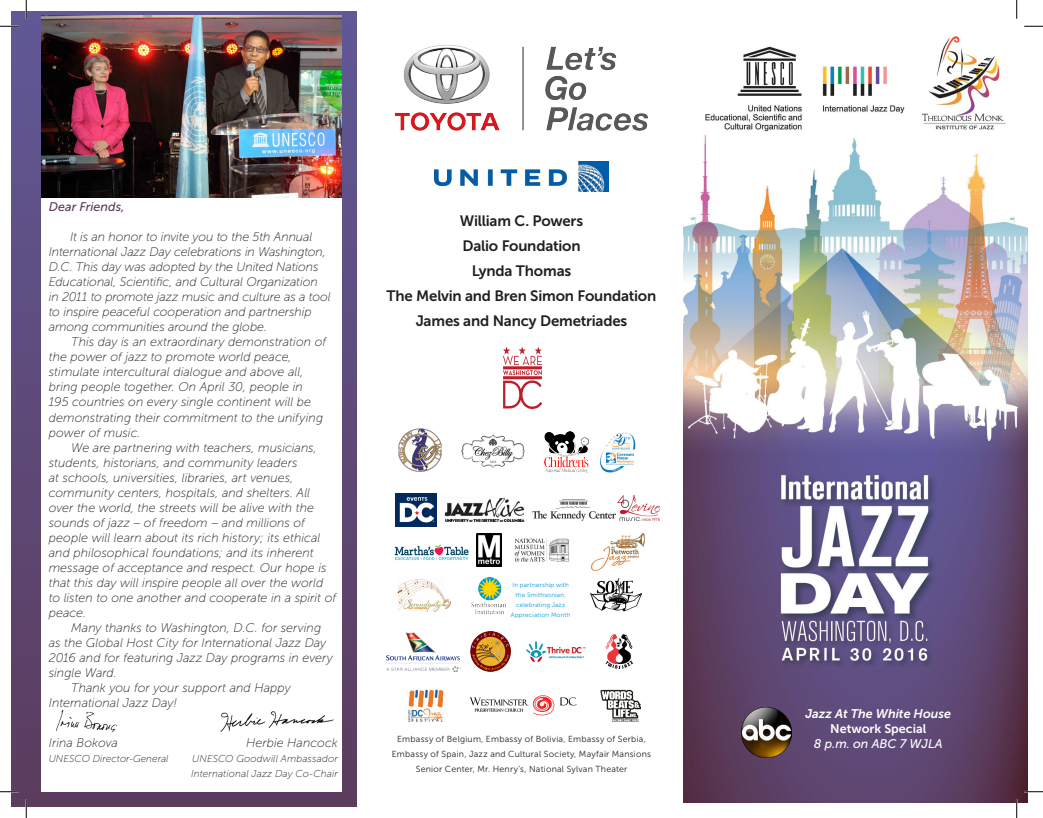
<style>
.page{position:relative;width:1043px;height:818px;background:#fff}
.page>*{position:absolute;margin:0;border:0;box-sizing:border-box;transform-origin:0 0}
.t1{font:15px "Museo Sans 700";letter-spacing:-.015em;color:#231f20}
.t2{font:italic 12.5px/15px "Museo Sans 100";color:#231f20}
.t3{font:italic 12.5px "Museo Sans 700";color:#fff}
.t4{font:italic 12.5px "Museo Sans 500";color:#fff}
.t5{font:12.5px "Museo Sans 700";color:#fff}
.t6{font:italic 12.5px "Museo Sans 500";letter-spacing:.005em;color:#5b3c5d}
.t7{font:italic 10px "Museo Sans 100";letter-spacing:.01em;color:#231f20}
.t8{font:8.75px/15px "Museo Sans 300";letter-spacing:.025em;color:#231f20;text-align:center}
.t9{font:6.25px/10px "Museo Sans 300";letter-spacing:.03em;color:#0099d7;text-align:center}
</style>
<div class="page">
<svg style="left:11px;top:11px;width:345px;height:795px;background:#5e4a78"></svg>
<img style="left:395px;top:45px;width:253px;height:86px">
<img style="left:434px;top:161px;width:174px;height:31px">
<img style="left:461px;top:434px;width:64px;height:34px">
<img style="left:544px;top:431px;width:44px;height:41px">
<img style="left:600px;top:433px;width:36px;height:39px">
<img style="left:444px;top:497px;width:81px;height:24px">
<img style="left:532px;top:499px;width:83px;height:21px">
<img style="left:394px;top:544px;width:75px;height:17px">
<img style="left:476px;top:534px;width:26px;height:32px">
<img style="left:514px;top:538px;width:56px;height:24px">
<img style="left:591px;top:533px;width:54px;height:38px">
<img style="left:590px;top:578px;width:51px;height:33px">
<img style="left:397px;top:579px;width:54px;height:32px">
<img style="left:471px;top:631px;width:39px;height:40px">
<img style="left:526px;top:641px;width:60px;height:20px">
<img style="left:605px;top:634px;width:29px;height:35px">
<img style="left:469px;top:695px;width:108px;height:20px">
<img style="left:600px;top:689px;width:40px;height:33px">
<div style="left:41px;top:49px;width:300px;height:742px;background:#fff"></div>
<img style="left:395px;top:494px;width:42px;height:32px">
<img style="left:408px;top:689px;width:36px;height:33px">
<img style="left:471px;top:578px;width:35px;height:36px">
<svg style="left:503px;top:346px;width:39px;height:63px"></svg>
<img style="left:618px;top:495px;width:42px;height:26px">
<img style="left:684px;top:17px;width:344px;height:785px">
<img style="left:386px;top:632px;width:74px;height:39px">
<img style="left:741px;top:708px;width:50px;height:50px">
<img style="left:220px;top:711px;width:114px;height:20px">
<img style="left:56px;top:710px;width:61px;height:22px">
<img style="left:41px;top:15px;width:300px;height:182px">
<img style="left:398px;top:429px;width:44px;height:42px">
<svg style="left:0;top:25px;width:19px;height:2px"></svg>
<svg style="left:1024px;top:25px;width:18px;height:2px"></svg>
<svg style="left:0;top:790px;width:19px;height:2px"></svg>
<svg style="left:1024px;top:790px;width:18px;height:2px"></svg>
<svg style="left:25px;top:0;width:2px;height:19px"></svg>
<svg style="left:25px;top:799px;width:2px;height:19px"></svg>
<svg style="left:1015px;top:0;width:2px;height:19px"></svg>
<svg style="left:1015px;top:799px;width:2px;height:19px"></svg>
<p class="t6" style="left:49px;top:200px;width:77px">Dear Friends,</p>
<p class="t2" style="left:49px;top:230px;width:283px;text-indent:21px">It is an honor to invite you to the 5th Annual International Jazz Day celebrations in Washington, D.C. This day was adopted by the United Nations Educational, Scientific, and Cultural Organization in 2011 to promote jazz music and culture as a tool to inspire peaceful cooperation and partnership among communities around the globe.</p>
<p class="t2" style="left:49px;top:335px;width:279px;text-indent:22px">This day is an extraordinary demonstration of the power of jazz to promote world peace, stimulate intercultural dialogue and above all, bring people together. On April 30, people in<br>195 countries on every single continent will be demonstrating their commitment to the unifying power of music.</p>
<p class="t2" style="left:49px;top:440px;width:289px;text-indent:22px">We are partnering with teachers, musicians, students, historians, and community leaders<br>at schools, universities, libraries, art venues, community centers, hospitals, and shelters. All over the world, the streets will be alive with the sounds of jazz – of freedom – and millions of people will learn about its rich history; its ethical and philosophical foundations; and its inherent message of acceptance and respect. Our hope is that this day will inspire people all over the world to listen to one another and cooperate in a spirit of peace.</p>
<p class="t2" style="left:49px;top:620px;width:286px;text-indent:22px">Many thanks to Washington, D.C. for serving as the Global Host City for International Jazz Day 2016 and for featuring Jazz Day programs in every single Ward.</p>
<p class="t2" style="left:49px;top:680px;width:244px;text-indent:22px">Thank you for your support and Happy<br>International Jazz Day!</p>
<p class="t2" style="left:49px;top:735px;width:71px">Irina Bokova</p>
<p class="t2" style="left:246px;top:735px;width:93px">Herbie Hancock</p>
<p class="t7" style="left:49px;top:753px;width:121px">UNESCO Director-General</p>
<p class="t7" style="left:192px;top:753px;width:147px">UNESCO Goodwill Ambassador</p>
<p class="t7" style="left:191px;top:768px;width:148px">International Jazz Day Co-Chair</p>
<p class="t1" style="left:460px;top:213px;width:125px">William C. Powers</p>
<p class="t1" style="left:462px;top:238px;width:120px">Dalio Foundation</p>
<p class="t1" style="left:472px;top:263px;width:101px">Lynda Thomas</p>
<p class="t1" style="left:386px;top:288px;width:271px">The Melvin and Bren Simon Foundation</p>
<p class="t1" style="left:415px;top:313px;width:213px">James and Nancy Demetriades</p>
<p class="t9" style="left:511px;top:579px;width:61px">In partnership with the Smithsonian, celebrating Jazz<br>Appreciation Month</p>
<p class="t8" style="left:392px;top:731px;width:261px">Embassy of Belgium, Embassy of Bolivia, Embassy of Serbia,<br>Embassy of Spain, Jazz and Cultural Society, Mayfair Mansions<br>Senior Center, Mr. Henry’s, National Sylvan Theater</p>
<p class="t3" style="left:805px;top:707px;width:147px">Jazz At The White House</p>
<p class="t5" style="left:830px;top:722px;width:97px">Network Special</p>
<p class="t4" style="left:814px;top:737px;width:130px">8 p.m. on ABC 7 WJLA</p>
</div>
